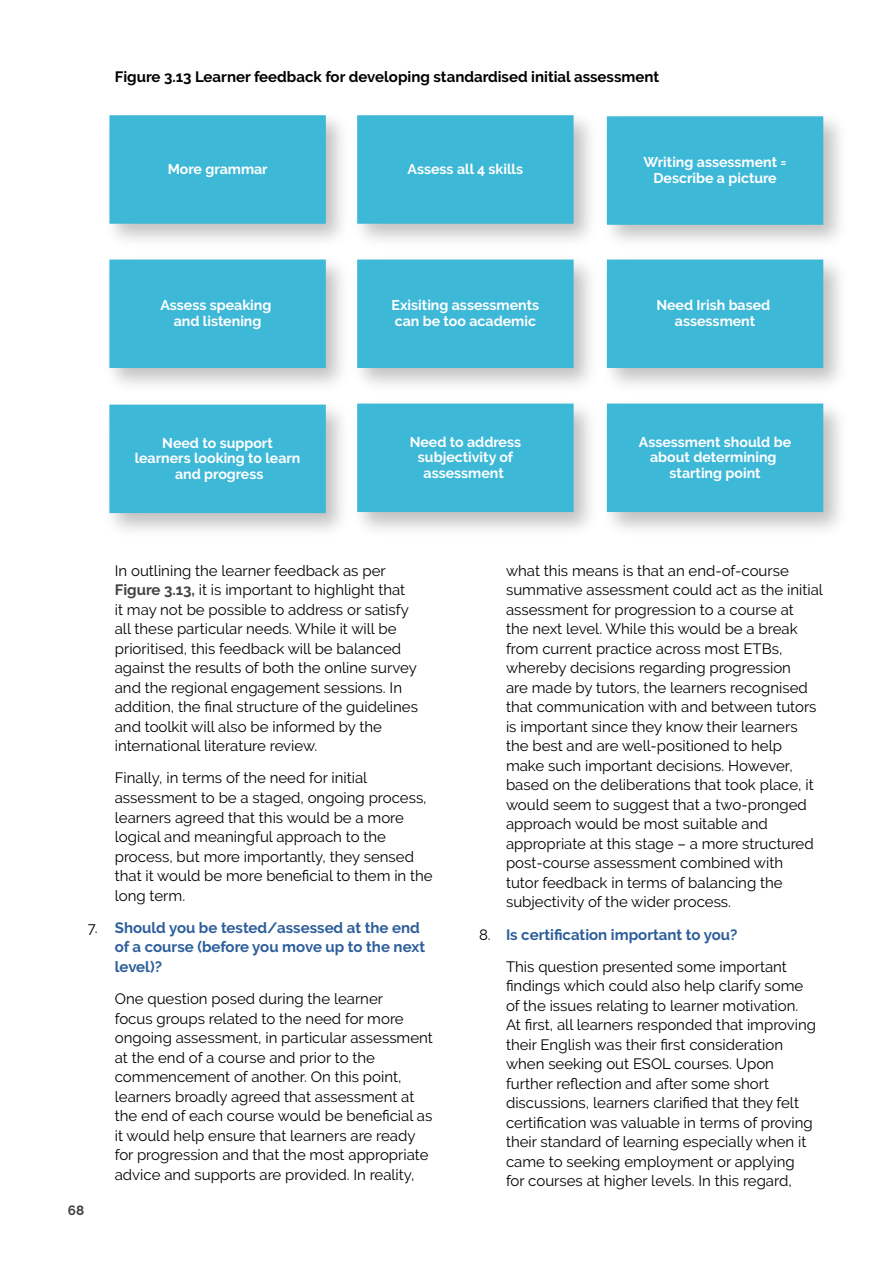
<style>
.page{position:relative;width:893px;height:1263px;background:#fff}
.page>*{position:absolute;margin:0;border:0;box-sizing:border-box;transform-origin:0 0}
.t1{font:15px/19.5px "Raleway";color:#000}
.t2{font:700 15px/19.5px "Raleway";color:#2d5e9b}
.t3{font:700 15px "Raleway";color:#000}
.t4{font:700 14.1px/15.6px "Raleway";color:#fff;text-align:center}
.t5{font:700 13.5px "Raleway";color:#404542}
.s1{font-weight:700;color:#404542}
.s2{font-weight:400;color:#000}
.s3{font-weight:700;color:#2d5e9b}
</style>
<div class="page">
<img style="left:109px;top:116px;width:731px;height:415px">
<svg style="left:109px;top:115px;width:714px;height:398px;fill:#3db8d7"></svg>
<p class="t3" style="left:115px;top:68px;width:546px">Figure 3.13 Learner feedback for developing standardised initial assessment</p>
<p class="t4" style="left:168px;top:161px;width:102px">More grammar</p>
<p class="t4" style="left:408px;top:161px;width:117px">Assess all 4 skills</p>
<p class="t4" style="left:643px;top:154px;width:145px">Writing assessment =<br>Describe a picture</p>
<p class="t4" style="left:196px;top:165px;width:46px">Illness</p>
<p class="t4" style="left:160px;top:298px;width:113px">Assess speaking and listening</p>
<p class="t4" style="left:392px;top:298px;width:149px;text-align:left">Exisiting assessments can be too academic</p>
<p class="t4" style="left:656px;top:298px;width:115px">Need Irish based assessment</p>
<p class="t4" style="left:135px;top:435px;width:167px">Need to support learners looking to learn and progress</p>
<p class="t4" style="left:410px;top:434px;width:113px">Need to address subjectivity of assessment</p>
<p class="t4" style="left:639px;top:434px;width:154px">Assessment should be about determining starting point</p>
<p class="t1" style="left:115px;top:561px;width:305px">In outlining the learner feedback as per <span class="s1">Figure 3.13,</span> it is important to highlight that<br>it may not be possible to address or satisfy all these particular needs. While it will be prioritised, this feedback will be balanced against the results of both the online survey and the regional engagement sessions. In addition, the final structure of the guidelines and toolkit will also be informed by the international literature review.</p>
<p class="t1" style="left:115px;top:768px;width:319px">Finally, in terms of the need for initial assessment to be a staged, ongoing process, learners agreed that this would be a more logical and meaningful approach to the process, but more importantly, they sensed that it would be more beneficial to them in the long term.</p>
<p class="t2" style="left:115px;top:918px;width:312px;text-indent:-27px"><span class="s2">7.</span> Should you be tested/assessed at the end of a course (before you move up to the next level)?</p>
<p class="t1" style="left:115px;top:989px;width:320px">One question posed during the learner<br>focus groups related to the need for more ongoing assessment, in particular assessment at the end of a course and prior to the commencement of another. On this point, learners broadly agreed that assessment at the end of each course would be beneficial as it would help ensure that learners are ready for progression and that the most appropriate advice and supports are provided. In reality,</p>
<p class="t5" style="left:68px;top:1203px;width:18px">68</p>
<p class="t1" style="left:506px;top:561px;width:318px">what this means is that an end-of-course summative assessment could act as the initial assessment for progression to a course at<br>the next level. While this would be a break from current practice across most ETBs, whereby decisions regarding progression<br>are made by tutors, the learners recognised that communication with and between tutors is important since they know their learners the best and are well-positioned to help make such important decisions. However, based on the deliberations that took place, it would seem to suggest that a two-pronged approach would be most suitable and appropriate at this stage – a more structured post-course assessment combined with<br>tutor feedback in terms of balancing the subjectivity of the wider process.</p>
<p class="t1" style="left:506px;top:918px;width:282px;line-height:32.2px;text-indent:-27px">8. <span class="s3">Is certification important to you?<br></span>This question presented some important</p>
<p class="t1" style="left:506px;top:976px;width:312px">findings which could also help clarify some of the issues relating to learner motivation.<br>At first, all learners responded that improving their English was their first consideration when seeking out ESOL courses. Upon further reflection and after some short discussions, learners clarified that they felt certification was valuable in terms of proving their standard of learning especially when it came to seeking employment or applying for courses at higher levels. In this regard,</p>
</div>
